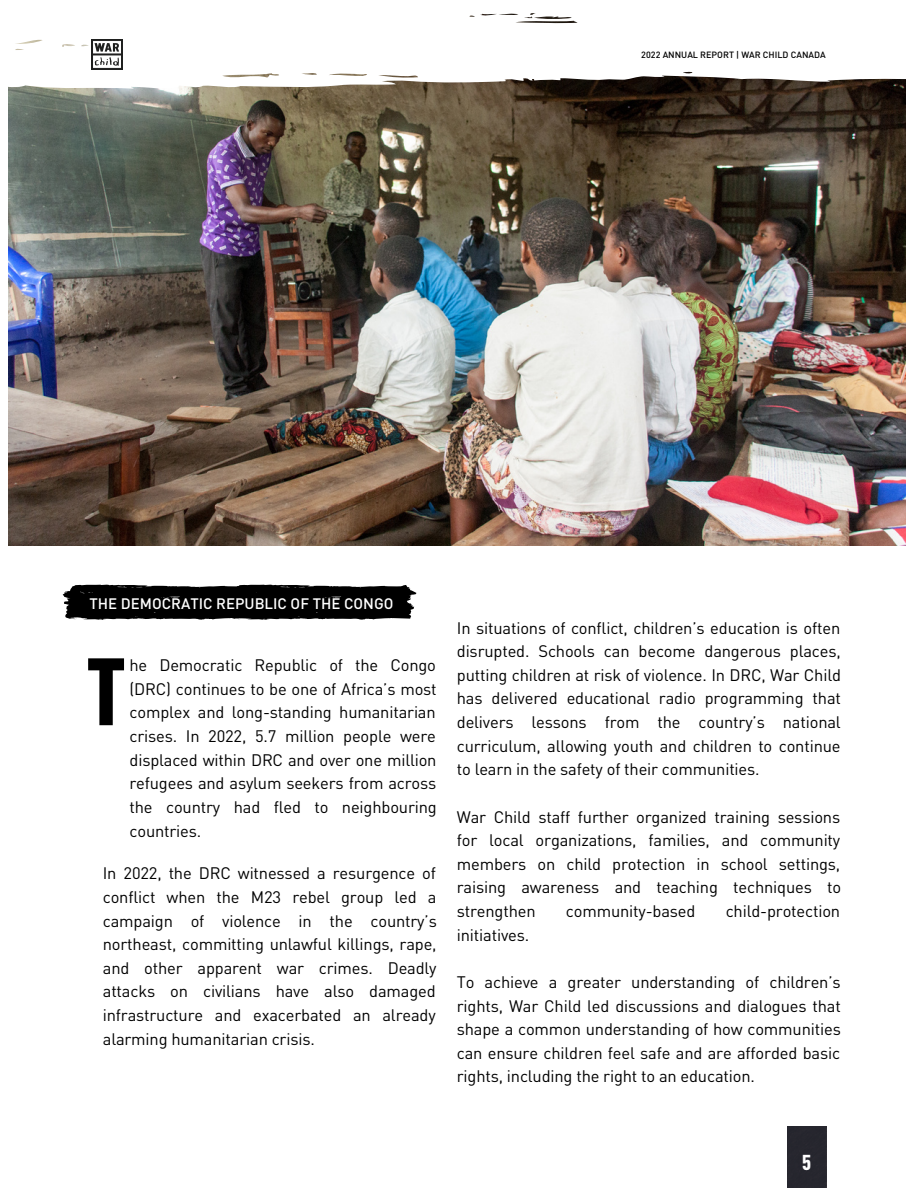
<style>
.page{position:relative;width:918px;height:1188px;background:#fff}
.page>*{position:absolute;margin:0;border:0;box-sizing:border-box;transform-origin:0 0}
.t1{font:900 condensed 93.9px "DIN Pro";color:#000}
.t2{font:900 condensed 21.3px "DIN Pro";color:#fff}
.t3{font:16.5px/23.7px "DIN Pro";letter-spacing:-.01em;color:#000;text-align:justify}
.t4{font:500 15px "DIN Pro";color:#fff}
.t5{font:500 9px "DIN Pro";color:#000}
</style>
<div class="page">
<img style="left:9px;top:90px;width:896px;height:456px">
<svg style="left:8px;top:13px;width:898px;height:77px"></svg>
<img style="left:92px;top:39px;width:30px;height:31px">
<svg style="left:63px;top:584px;width:353px;height:36px;background:#1b1b1b"></svg>
<div style="left:787px;top:1127px;width:39px;height:61px;background:#26262e"></div>
<p class="t5" style="left:641px;top:48px;width:186px">2022 ANNUAL REPORT | WAR CHILD CANADA</p>
<p class="t4" style="left:90px;top:593px;width:305px">THE DEMOCRATIC REPUBLIC OF THE CONGO</p>
<p class="t1" style="left:86px;top:627px;width:41px">T</p>
<p class="t3" style="left:130px;top:653px;width:309px">he Democratic Republic of the Congo (DRC) continues to be one of Africa’s most complex and long-standing humanitarian crises. In 2022, 5.7 million people were displaced within DRC and over one million refugees and asylum seekers from across the country had fled to neighbouring countries.</p>
<p class="t3" style="left:103px;top:861px;width:336px">In 2022, the DRC witnessed a resurgence of conflict when the M23 rebel group led a campaign of violence in the country’s northeast, committing unlawful killings, rape, and other apparent war crimes. Deadly attacks on civilians have also damaged infrastructure and exacerbated an already alarming humanitarian crisis.</p>
<p class="t3" style="left:457px;top:615px;width:386px">In situations of conflict, children’s education is often disrupted. Schools can become dangerous places, putting children at risk of violence. In DRC, War Child has delivered educational radio programming that delivers lessons from the country’s national curriculum, allowing youth and children to continue to learn in the safety of their communities.</p>
<p class="t3" style="left:457px;top:804px;width:386px">War Child staff further organized training sessions for local organizations, families, and community members on child protection in school settings, raising awareness and teaching techniques to strengthen</p>
<p class="t3" style="left:566px;top:899px;width:131px">community-based</p>
<p class="t3" style="left:726px;top:899px;width:116px">child-protection</p>
<p class="t3" style="left:457px;top:922px;width:74px">initiatives.</p>
<p class="t3" style="left:457px;top:969px;width:386px">To achieve a greater understanding of children’s rights, War Child led discussions and dialogues that shape a common understanding of how communities can ensure children feel safe and are afforded basic rights, including the right to an education.</p>
<p class="t2" style="left:802px;top:1148px;width:11px">5</p>
</div>
